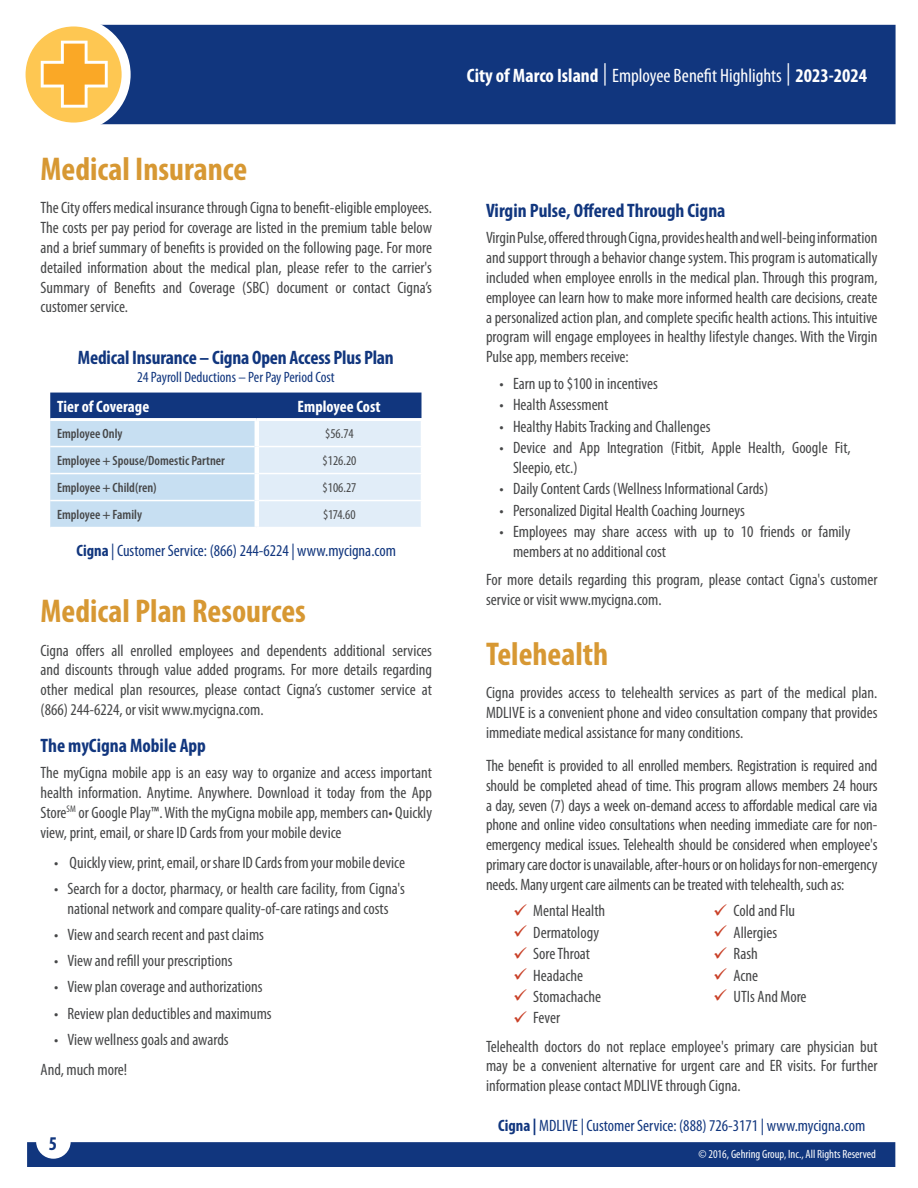
<style>
.page{position:relative;width:918px;height:1188px;background:#fff}
.page>*{position:absolute;margin:0;border:0;box-sizing:border-box;transform-origin:0 0}
.TOC_-_Insurance_Type_-_Header_V2{font:700 condensed 33px "Myriad Pro";color:#d79833}
.TOC_-_At_A_Glance_-_Header{font:700 condensed 33px "Myriad Pro";color:#d79833}
.t1{font:700 condensed 19.5px "Myriad Pro";color:#fff}
.Body_-_Sub_Header{font:700 condensed 19.5px "Myriad Pro";color:#11367e}
.Rate_Table_-_Header{font:700 condensed 19.5px "Myriad Pro";letter-spacing:-.01em;color:#11367e}
.Body_-_Main{font:condensed 16.5px/19.8px "Myriad Pro";color:#464748;text-align:justify}
.Body_-_Carrier_Info{font:condensed 16.5px "Myriad Pro";color:#11367e}
.Rate_Table_-_Interior_Header{font:700 condensed 16.5px "Myriad Pro";color:#fff}
.Rate_Table_-_Sub_Heading{font:condensed 15px "Myriad Pro";color:#11367e}
.Table_2_-_Sub_Sub_Category{font:600 condensed 13.5px "Myriad Pro";color:#464748}
.Table_2_-_Numbers{font:condensed 13.5px "Myriad Pro";color:#464748}
.t2{font:condensed 12px "Myriad Pro";color:#fff}
.s1{font-weight:700}
.s2{font-weight:400;font-size:22.35px}
.s3{font-weight:400}
</style>
<div class="page">
<div style="left:27px;top:1142px;width:868px;height:25px;background:#11367e"></div>
<div style="left:104px;top:25px;width:792px;height:99px;background:#11367e"></div>
<svg style="left:21px;top:22px;width:105px;height:105px;fill:#fec752"></svg>
<div style="left:17px;top:17px;width:114px;height:115px;border:9px solid #fff;border-radius:50%"></div>
<svg style="left:40px;top:40px;width:69px;height:69px;background:#fcc259"></svg>
<svg style="left:50px;top:393px;width:372px;height:134px;background:#b1c6df"></svg>
<p class="TOC_-_Insurance_Type_-_Header_V2" style="left:40px;top:151px;width:208px">Medical Insurance</p>
<p class="Body_-_Main" style="left:40px;top:198px;width:393px">The City offers medical insurance through Cigna to benefit-eligible employees.<br>The costs per pay period for coverage are listed in the premium table below and a brief summary of benefits is provided on the following page. For more detailed information about the medical plan, please refer to the carrier's Summary of Benefits and Coverage (SBC) document or contact Cigna’s customer service.</p>
<p class="Rate_Table_-_Header" style="left:78px;top:347px;width:318px">Medical Insurance – Cigna Open Access Plus Plan</p>
<p class="Rate_Table_-_Sub_Heading" style="left:137px;top:369px;width:199px">24 Payroll Deductions – Per Pay Period Cost</p>
<p class="Rate_Table_-_Interior_Header" style="left:57px;top:398px;width:94px">Tier of Coverage</p>
<p class="Rate_Table_-_Interior_Header" style="left:298px;top:398px;width:85px">Employee Cost</p>
<p class="Table_2_-_Sub_Sub_Category" style="left:57px;top:426px;width:67px">Employee Only</p>
<p class="Table_2_-_Numbers" style="left:325px;top:426px;width:30px">$56.74</p>
<p class="Table_2_-_Sub_Sub_Category" style="left:57px;top:453px;width:169px">Employee + Spouse/Domestic Partner</p>
<p class="Table_2_-_Numbers" style="left:323px;top:453px;width:35px">$126.20</p>
<p class="Table_2_-_Sub_Sub_Category" style="left:57px;top:480px;width:101px">Employee + Child(ren)</p>
<p class="Table_2_-_Numbers" style="left:323px;top:480px;width:35px">$106.27</p>
<p class="Table_2_-_Sub_Sub_Category" style="left:57px;top:507px;width:87px">Employee + Family</p>
<p class="Table_2_-_Numbers" style="left:323px;top:507px;width:34px">$174.60</p>
<p class="Body_-_Carrier_Info" style="left:77px;top:541px;width:321px"><span class="s1">Cigna</span> | Customer Service: (866) 244-6224 | www.mycigna.com</p>
<p class="TOC_-_At_A_Glance_-_Header" style="left:40px;top:593px;width:267px">Medical Plan Resources</p>
<p class="Body_-_Main" style="left:40px;top:640px;width:393px">Cigna offers all enrolled employees and dependents additional services and discounts through value added programs. For more details regarding other medical plan resources, please contact Cigna’s customer service at (866) 244-6224, or visit www.mycigna.com.</p>
<p class="Body_-_Sub_Header" style="left:40px;top:735px;width:167px">The myCigna Mobile App</p>
<p class="Body_-_Main" style="left:40px;top:763px;width:393px">The myCigna mobile app is an easy way to organize and access important health information. Anytime. Anywhere. Download it today from the App Store<sup>SM</sup> or Google Play™. With the myCigna mobile app, members can• Quickly view, print, email, or share ID Cards from your mobile device</p>
<p class="Body_-_Main" style="left:54px;top:853px;width:353px">• Quickly view, print, email, or share ID Cards from your mobile device</p>
<p class="Body_-_Main" style="left:54px;top:879px;width:353px;text-align:center">• Search for a doctor, pharmacy, or health care facility, from Cigna's national network and compare quality-of-care ratings and costs</p>
<p class="Body_-_Main" style="left:54px;top:925px;width:212px">• View and search recent and past claims</p>
<p class="Body_-_Main" style="left:54px;top:951px;width:180px">• View and refill your prescriptions</p>
<p class="Body_-_Main" style="left:54px;top:977px;width:210px">• View plan coverage and authorizations</p>
<p class="Body_-_Main" style="left:54px;top:1004px;width:219px">• Review plan deductibles and maximums</p>
<p class="Body_-_Main" style="left:54px;top:1030px;width:176px">• View wellness goals and awards</p>
<p class="Body_-_Main" style="left:40px;top:1060px;width:88px">And, much more!</p>
<p class="Rate_Table_-_Header" style="left:49px;top:1133px;width:10px">5</p>
<p class="t1" style="left:467px;top:65px;width:402px">City of Marco Island <span class="s2">|</span> <span class="s3">Employee Benefit Highlights</span> <span class="s2">|</span> 2023-2024</p>
<p class="Body_-_Sub_Header" style="left:486px;top:200px;width:241px">Virgin Pulse, Offered Through Cigna</p>
<p class="Body_-_Main" style="left:486px;top:228px;width:393px">Virgin Pulse, offered through Cigna, provides health and well-being information and support through a behavior change system. This program is automatically included when employee enrolls in the medical plan. Through this program, employee can learn how to make more informed health care decisions, create a personalized action plan, and complete specific health actions. This intuitive program will engage employees in healthy lifestyle changes. With the Virgin Pulse app, members receive:</p>
<p class="Body_-_Main" style="left:500px;top:374px;width:160px">• Earn up to $100 in incentives</p>
<p class="Body_-_Main" style="left:500px;top:395px;width:110px">• Health Assessment</p>
<p class="Body_-_Main" style="left:500px;top:417px;width:213px">• Healthy Habits Tracking and Challenges</p>
<p class="Body_-_Main" style="left:513px;top:438px;width:339px;text-indent:-14px">• Device and App Integration (Fitbit, Apple Health, Google Fit,<br>Sleepio, etc.)</p>
<p class="Body_-_Main" style="left:500px;top:479px;width:270px">• Daily Content Cards (Wellness Informational Cards)</p>
<p class="Body_-_Main" style="left:500px;top:501px;width:247px">• Personalized Digital Health Coaching Journeys</p>
<p class="Body_-_Main" style="left:513px;top:522px;width:339px;text-indent:-14px">• Employees may share access with up to 10 friends or family members at no additional cost</p>
<p class="Body_-_Main" style="left:486px;top:570px;width:393px">For more details regarding this program, please contact Cigna's customer service or visit www.mycigna.com.</p>
<p class="TOC_-_Insurance_Type_-_Header_V2" style="left:486px;top:636px;width:124px">Telehealth</p>
<p class="Body_-_Main" style="left:486px;top:683px;width:393px">Cigna provides access to telehealth services as part of the medical plan.<br>MDLIVE is a convenient phone and video consultation company that provides immediate medical assistance for many conditions.</p>
<p class="Body_-_Main" style="left:486px;top:756px;width:393px">The benefit is provided to all enrolled members. Registration is required and should be completed ahead of time. This program allows members 24 hours a day, seven (7) days a week on-demand access to affordable medical care via phone and online video consultations when needing immediate care for non&shy;emergency medical issues. Telehealth should be considered when employee's primary care doctor is unavailable, after-hours or on holidays for non-emergency needs. Many urgent care ailments can be treated with telehealth, such as:</p>
<p class="Body_-_Main" style="left:533px;top:901px;width:74px">Mental Health</p>
<p class="Body_-_Main" style="left:533px;top:923px;width:67px">Dermatology</p>
<p class="Body_-_Main" style="left:533px;top:944px;width:58px">Sore Throat</p>
<p class="Body_-_Main" style="left:533px;top:966px;width:51px">Headache</p>
<p class="Body_-_Main" style="left:533px;top:987px;width:69px">Stomachache</p>
<p class="Body_-_Main" style="left:533px;top:1008px;width:28px">Fever</p>
<p class="Body_-_Main" style="left:734px;top:901px;width:63px">Cold and Flu</p>
<p class="Body_-_Main" style="left:734px;top:923px;width:45px">Allergies</p>
<p class="Body_-_Main" style="left:734px;top:944px;width:26px">Rash</p>
<p class="Body_-_Main" style="left:734px;top:966px;width:26px">Acne</p>
<p class="Body_-_Main" style="left:734px;top:987px;width:75px">UTIs And More</p>
<p class="Body_-_Main" style="left:486px;top:1037px;width:393px">Telehealth doctors do not replace employee's primary care physician but may be a convenient alternative for urgent care and ER visits. For further information please contact MDLIVE through Cigna.</p>
<p class="Body_-_Carrier_Info" style="left:498px;top:1117px;width:369px"><span class="s1">Cigna |</span> MDLIVE | Customer Service: (888) 726-3171 | www.mycigna.com</p>
<p class="t2" style="left:698px;top:1148px;width:179px">© 2016, Gehring Group, Inc., All Rights Reserved</p>
</div>
